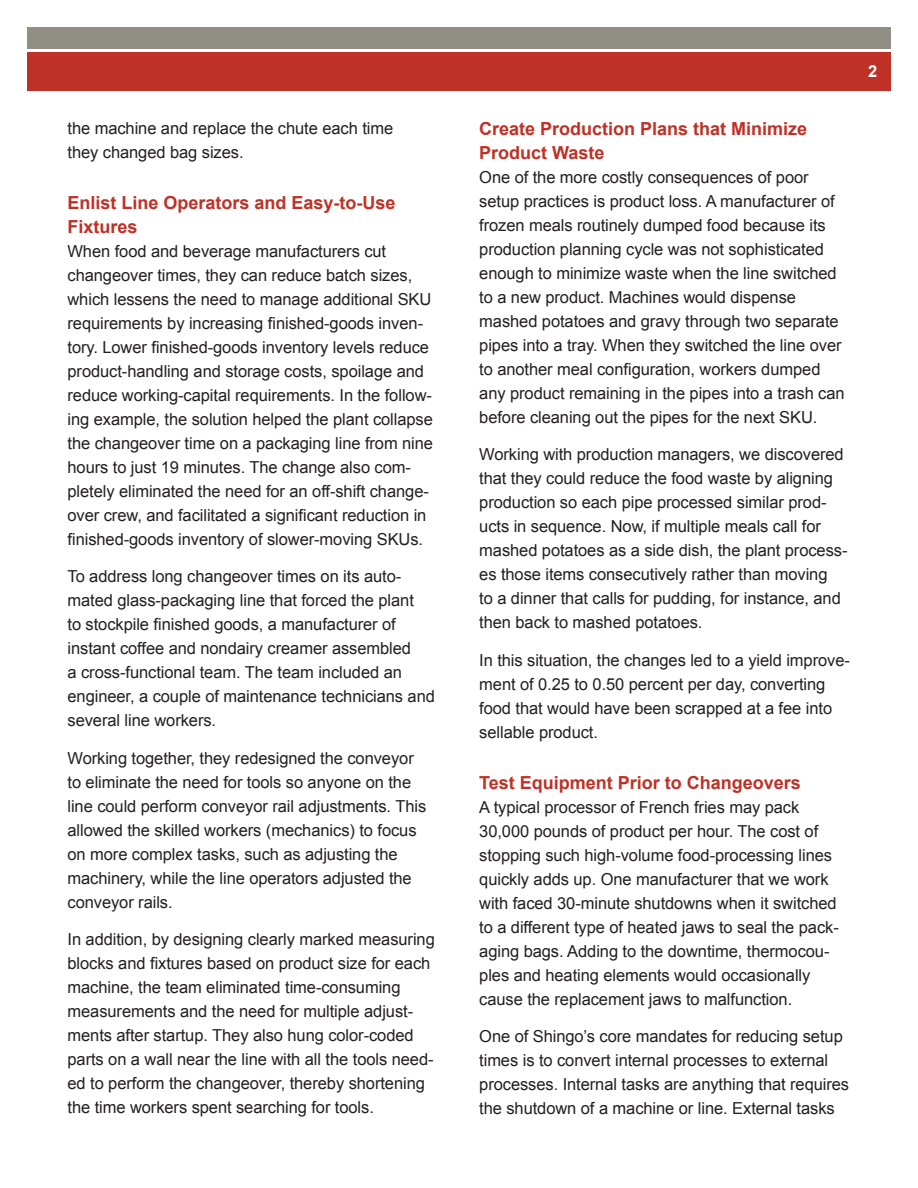
<style>
.page{position:relative;width:918px;height:1188px;background:#fff}
.page>*{position:absolute;margin:0;border:0;box-sizing:border-box;transform-origin:0 0}
.t1{font:700 18px/24px "Arial";color:#bf3126}
.t2{font:16.5px/24px "Arial";letter-spacing:-.005em;color:#231f20}
.t3{font:700 16.5px "Arial";color:#fff}
</style>
<div class="page">
<div style="left:27px;top:52px;width:864px;height:39px;background:#bf3126"></div>
<div style="left:27px;top:27px;width:864px;height:22px;background:#918f85"></div>
<p class="t2" style="left:68px;top:116px;width:327px">the machine and replace the chute each time they changed bag sizes.</p>
<p class="t1" style="left:68px;top:191px;width:330px">Enlist Line Operators and Easy-to-Use<br>Fixtures</p>
<p class="t2" style="left:68px;top:239px;width:367px">When food and beverage manufacturers cut changeover times, they can reduce batch sizes, which lessens the need to manage additional SKU requirements by increasing finished-goods inven&shy;tory. Lower finished-goods inventory levels reduce product-handling and storage costs, spoilage and reduce working-capital requirements. In the follow&shy;ing example, the solution helped the plant collapse the changeover time on a packaging line from nine hours to just 19 minutes. The change also com&shy;pletely eliminated the need for an off-shift change&shy;over crew, and facilitated a significant reduction in finished-goods inventory of slower-moving SKUs.</p>
<p class="t2" style="left:68px;top:564px;width:369px">To address long changeover times on its auto&shy;mated glass-packaging line that forced the plant<br>to stockpile finished goods, a manufacturer of instant coffee and nondairy creamer assembled<br>a cross-functional team. The team included an engineer, a couple of maintenance technicians and several line workers.</p>
<p class="t2" style="left:68px;top:746px;width:360px">Working together, they redesigned the conveyor to eliminate the need for tools so anyone on the line could perform conveyor rail adjustments. This allowed the skilled workers (mechanics) to focus on more complex tasks, such as adjusting the machinery, while the line operators adjusted the conveyor rails.</p>
<p class="t2" style="left:68px;top:928px;width:369px">In addition, by designing clearly marked measuring blocks and fixtures based on product size for each machine, the team eliminated time-consuming measurements and the need for multiple adjust&shy;ments after startup. They also hung color-coded parts on a wall near the line with all the tools need&shy;ed to perform the changeover, thereby shortening the time workers spent searching for tools.</p>
<p class="t1" style="left:479px;top:117px;width:330px">Create Production Plans that Minimize<br>Product Waste</p>
<p class="t2" style="left:479px;top:165px;width:367px">One of the more costly consequences of poor setup practices is product loss. A manufacturer of frozen meals routinely dumped food because its production planning cycle was not sophisticated enough to minimize waste when the line switched to a new product. Machines would dispense mashed potatoes and gravy through two separate pipes into a tray. When they switched the line over to another meal configuration, workers dumped any product remaining in the pipes into a trash can before cleaning out the pipes for the next SKU.</p>
<p class="t2" style="left:479px;top:443px;width:370px">Working with production managers, we discovered that they could reduce the food waste by aligning production so each pipe processed similar prod&shy;ucts in sequence. Now, if multiple meals call for mashed potatoes as a side dish, the plant process&shy;es those items consecutively rather than moving<br>to a dinner that calls for pudding, for instance, and then back to mashed potatoes.</p>
<p class="t2" style="left:479px;top:648px;width:372px">In this situation, the changes led to a yield improve&shy;ment of 0.25 to 0.50 percent per day, converting food that would have been scrapped at a fee into sellable product.</p>
<p class="t1" style="left:479px;top:771px;width:323px">Test Equipment Prior to Changeovers</p>
<p class="t2" style="left:479px;top:795px;width:361px">A typical processor of French fries may pack 30,000 pounds of product per hour. The cost of stopping such high-volume food-processing lines quickly adds up. One manufacturer that we work with faced 30-minute shutdowns when it switched to a different type of heated jaws to seal the pack&shy;aging bags. Adding to the downtime, thermocou&shy;ples and heating elements would occasionally cause the replacement jaws to malfunction.</p>
<p class="t2" style="left:479px;top:1025px;width:371px">One of Shingo’s core mandates for reducing setup times is to convert internal processes to external processes. Internal tasks are anything that requires the shutdown of a machine or line. External tasks</p>
<p class="t3" style="left:868px;top:61px;width:11px">2</p>
</div>
